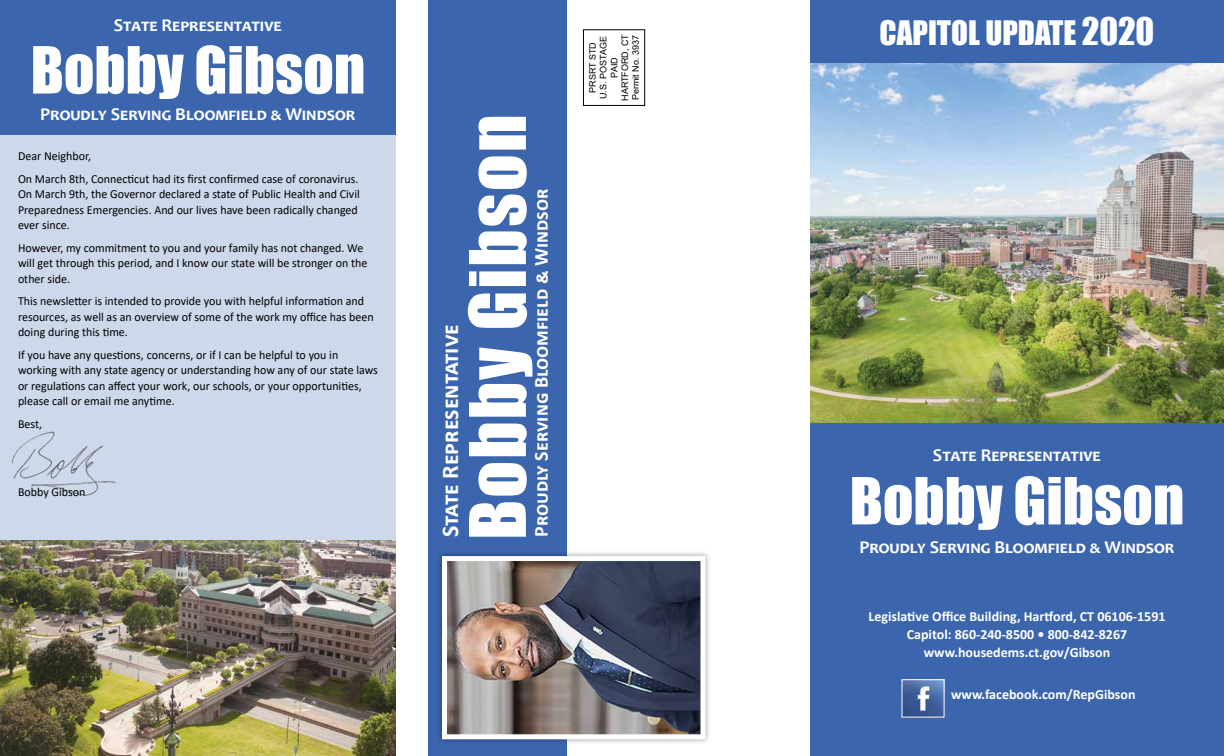
<style>
.page{position:relative;width:1224px;height:756px;background:#fff}
.page>*{position:absolute;margin:0;border:0;box-sizing:border-box;transform-origin:0 0}
.t1{font:72px "Impact";letter-spacing:.03em;color:#fff}
.t2{font:60px "Impact";color:#fff}
.t3{font:31px "Impact";color:#fff}
.t4{font:700 24px "Calibri";color:#fff}
.t5{font:700 20px "Calibri";color:#fff}
.t6{font:700 18px "Candara";color:#fff}
.t7{font:700 14px/18px "Calibri";color:#fff;text-align:center}
.t8{font:12.3px/15.4px "Calibri";color:#000}
.t9{font:9px/10.8px "Arial";color:#000;text-align:center}
.s1{font-size:35px}
</style>
<div class="page">
<div style="left:0;top:72px;width:396px;height:684px;background:#ced8eb"></div>
<div style="left:428px;top:0;width:139px;height:756px;background:#3b65ad"></div>
<div style="left:583px;top:30px;width:62px;height:76px;border:1px solid #000"></div>
<div style="left:0;top:0;width:396px;height:135px;background:#3b65ad"></div>
<div style="left:436px;top:551px;width:275px;height:194px;background:#000;opacity:.35"></div>
<img style="left:448px;top:562px;width:251px;height:171px">
<div style="left:442px;top:556px;width:263px;height:183px;border:5px solid #fff"></div>
<img style="left:810px;top:63px;width:414px;height:360px">
<div style="left:810px;top:423px;width:414px;height:333px;background:#3b65ad"></div>
<div style="left:810px;top:0;width:414px;height:63px;background:#3b65ad"></div>
<img style="left:0;top:540px;width:396px;height:216px">
<img style="left:12px;top:431px;width:104px;height:64px">
<img style="left:904px;top:681px;width:39px;height:35px">
<div style="left:902px;top:679px;width:43px;height:39px;border:1px solid #fff"></div>
<h3 class="t6" style="left:114px;top:14px;width:169px">State Representative</h3>
<h2 class="t2" style="left:31px;top:23px;width:336px">Bobby Gibson</h2>
<h3 class="t6" style="left:40px;top:103px;width:316px">Proudly Serving Bloomfield &amp; Windsor</h3>
<p class="t8" style="left:18px;top:144px;width:342px;line-height:22.8px">Dear Neighbor,<br>On March 8th, Connecticut had its first confirmed case of coronavirus.</p>
<p class="t8" style="left:18px;top:186px;width:343px">On March 9th, the Governor declared a state of Public Health and Civil<br>Preparedness Emergencies. And our lives have been radically changed ever since.</p>
<p class="t8" style="left:18px;top:240px;width:351px">However, my commitment to you and your family has not changed. We will get through this period, and I know our state will be stronger on the other side.</p>
<p class="t8" style="left:18px;top:293px;width:357px">This newsletter is intended to provide you with helpful information and resources, as well as an overview of some of the work my office has been doing during this time.</p>
<p class="t8" style="left:18px;top:347px;width:362px">If you have any questions, concerns, or if I can be helpful to you in working with any state agency or understanding how any of our state laws or regulations can affect your work, our schools, or your opportunities, please call or email me anytime.</p>
<p class="t8" style="left:18px;top:416px;width:26px">Best,</p>
<p class="t8" style="left:18px;top:484px;width:69px">Bobby Gibson</p>
<h3 class="t4" style="left:433px;top:537px;width:214px;rotate:-90deg">State Representative</h3>
<h1 class="t1" style="left:442px;top:540px;width:427px;rotate:-90deg">Bobby Gibson</h1>
<h3 class="t5" style="left:527px;top:537px;width:350px;rotate:-90deg">Proudly Serving Bloomfield &amp; Windsor</h3>
<p class="t9" style="left:587px;top:101px;width:68px;rotate:-90deg">PRSRT STD<br>U.S. POSTAGE<br>PAID<br>HARTFORD, CT<br>Permit No. 3937</p>
<h3 class="t3" style="left:880px;top:9px;width:276px">CAPITOL UPDATE <span class="s1">2020</span></h3>
<h3 class="t6" style="left:933px;top:444px;width:169px">State Representative</h3>
<h2 class="t2" style="left:850px;top:454px;width:336px">Bobby Gibson</h2>
<h3 class="t6" style="left:859px;top:536px;width:316px">Proudly Serving Bloomfield &amp; Windsor</h3>
<p class="t7" style="left:868px;top:607px;width:299px">Legislative Office Building, Hartford, CT 06106-1591<br>Capitol: 860-240-8500 • 800-842-8267 www.housedems.ct.gov/Gibson</p>
<p class="t7" style="left:951px;top:685px;width:186px">www.facebook.com/RepGibson</p>
</div>
